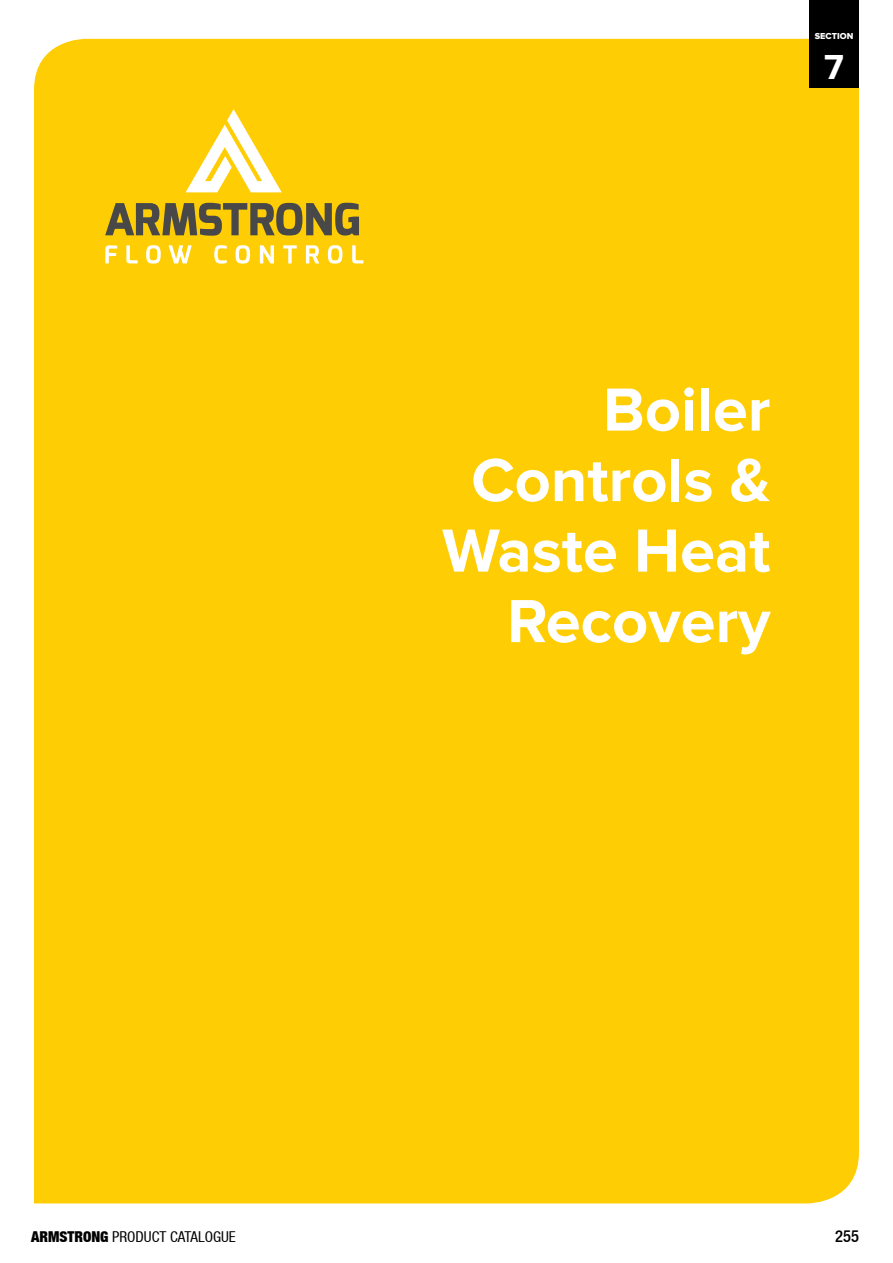
<style>
.page{position:relative;width:893px;height:1263px;background:#fff}
.page>*{position:absolute;margin:0;border:0;box-sizing:border-box;transform-origin:0 0}
.t1{font:700 63px/70.5px "Proxima Nova";color:#fff;text-align:right}
.t2{font:700 36px "Proxima Nova";color:#fff}
.t3{font:500 condensed 16.5px "Helvetica Neue LT";color:#000}
.t4{font:condensed 15px "Helvetica Neue LT";color:#000}
.t5{font:9px "Proxima Nova Extrabld";color:#fff}
.s1{font-weight:900}
</style>
<div class="page">
<div style="left:34px;top:39px;width:825px;height:1164px;background:#ffcd03"></div>
<svg style="left:186px;top:109px;width:96px;height:83px"></svg>
<svg style="left:105px;top:203px;width:254px;height:33px;background:#947f2b"></svg>
<svg style="left:105px;top:245px;width:12px;height:18px"></svg>
<svg style="left:126px;top:245px;width:12px;height:18px"></svg>
<svg style="left:146px;top:245px;width:15px;height:19px"></svg>
<svg style="left:168px;top:245px;width:24px;height:18px"></svg>
<svg style="left:214px;top:245px;width:13px;height:19px"></svg>
<svg style="left:236px;top:245px;width:14px;height:19px"></svg>
<svg style="left:260px;top:245px;width:14px;height:18px"></svg>
<svg style="left:283px;top:245px;width:14px;height:18px"></svg>
<svg style="left:306px;top:245px;width:13px;height:18px"></svg>
<svg style="left:328px;top:245px;width:14px;height:19px"></svg>
<svg style="left:352px;top:245px;width:11px;height:18px"></svg>
<div style="left:809px;top:0;width:50px;height:87px;background:#000"></div>
<p class="t5" style="left:815px;top:32px;width:40px">SECTION</p>
<p class="t2" style="left:823px;top:50px;width:23px">67</p>
<p class="t1" style="left:442px;top:377px;width:330px">Boiler<br>Controls &amp;<br>Waste Heat<br>Recovery</p>
<p class="t4" style="left:31px;top:1228px;width:206px"><span class="s1">ARMSTRONG</span> PRODUCT CATALOGUE</p>
<p class="t3" style="left:835px;top:1227px;width:25px">255</p>
</div>
